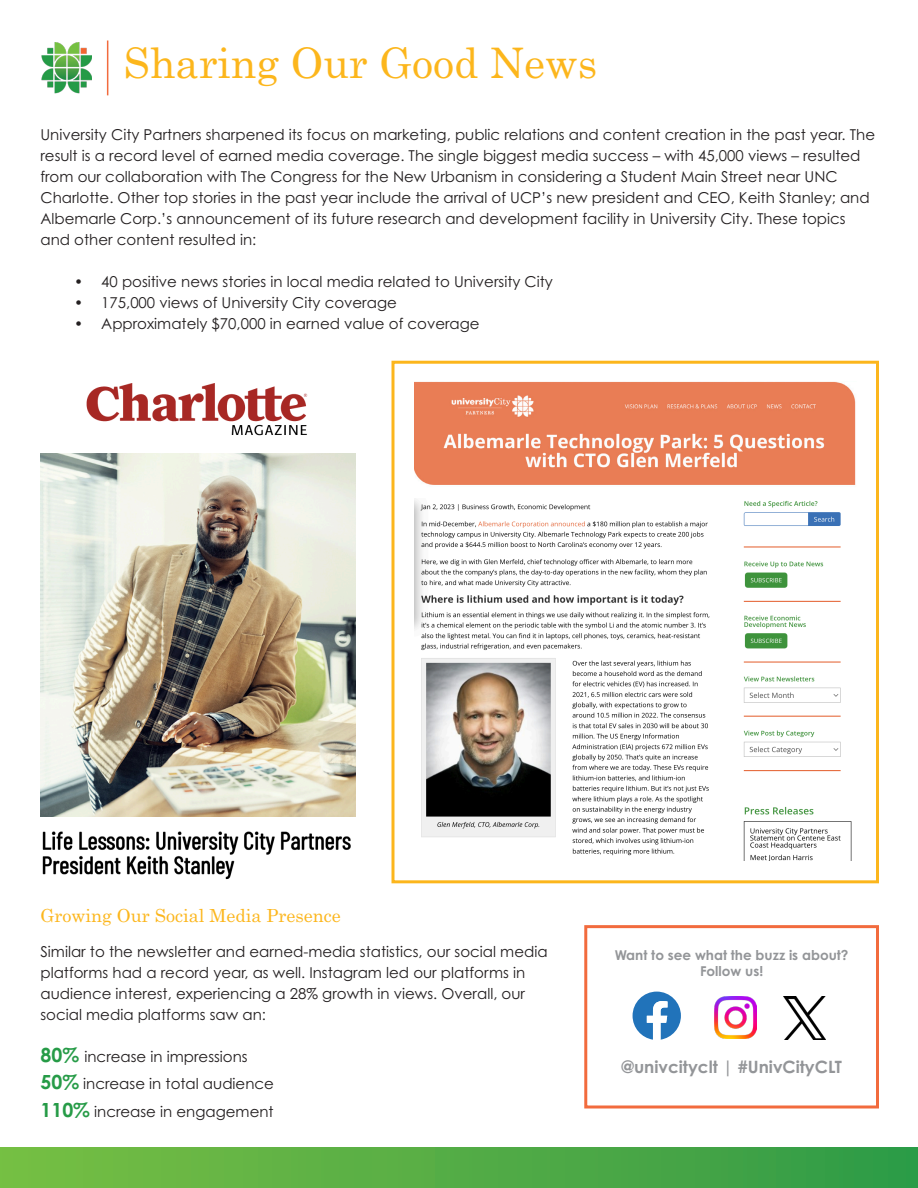
<style>
.page{position:relative;width:918px;height:1188px;background:#fff}
.page>*{position:absolute;margin:0;border:0;box-sizing:border-box;transform-origin:0 0}
.t1{font:42px "Century Schoolbook Std";color:#fcb61c}
.Section_Header{font:18px "Century Schoolbook Std";color:#fcb61c}
.t2{font:700 16.95px "Century Gothic Pro";color:#939598}
.t3{font:15px/21px "Century Gothic Pro";color:#231f20}
.t4{font:700 13.65px "Century Gothic Pro";color:#939598}
.s1{font-weight:700;font-size:19.5px;color:#269b47}
</style>
<div class="page">
<div style="left:0;top:1148px;width:918px;height:40px;background:linear-gradient(to right,#78bf43,#2f9b47)"></div>
<img style="left:41px;top:42px;width:51px;height:52px">
<hr style="left:107px;top:40px;width:1px;height:55px;background:#f26b3d">
<img style="left:86px;top:383px;width:222px;height:53px">
<img style="left:41px;top:453px;width:314px;height:363px">
<img style="left:42px;top:831px;width:309px;height:49px">
<img style="left:414px;top:381px;width:442px;height:104px">
<img style="left:414px;top:499px;width:438px;height:362px">
<img style="left:783px;top:996px;width:43px;height:44px">
<img style="left:714px;top:997px;width:42px;height:42px">
<svg style="left:633px;top:992px;width:48px;height:48px"></svg>
<div style="left:584px;top:925px;width:295px;height:183px;border:3px solid #f26b3d"></div>
<div style="left:392px;top:361px;width:487px;height:522px;border:3px solid #fcb61c"></div>
<p class="t1" style="left:124px;top:37px;width:475px">Sharing Our Good News</p>
<p class="t3" style="left:40px;top:124px;width:836px">University City Partners sharpened its focus on marketing, public relations and content creation in the past year. The result is a record level of earned media coverage. The single biggest media success – with 45,000 views – resulted from our collaboration with The Congress for the New Urbanism in considering a Student Main Street near UNC Charlotte. Other top stories in the past year include the arrival of UCP’s new president and CEO, Keith Stanley; and Albemarle Corp.’s announcement of its future research and development facility in University City. These topics and other content resulted in:</p>
<p class="t3" style="left:74px;top:271px;width:480px">• 40 positive news stories in local media related to University City</p>
<p class="t3" style="left:74px;top:292px;width:324px">• 175,000 views of University City coverage</p>
<p class="t3" style="left:74px;top:313px;width:407px">• Approximately $70,000 in earned value of coverage</p>
<p class="Section_Header" style="left:40px;top:904px;width:302px">Growing Our Social Media Presence</p>
<p class="t3" style="left:40px;top:941px;width:509px">Similar to the newsletter and earned-media statistics, our social media platforms had a record year, as well. Instagram led our platforms in audience interest, experiencing a 28% growth in views. Overall, our social media platforms saw an:</p>
<p class="t3" style="left:40px;top:1046px;width:209px"><span class="s1">80%</span> increase in impressions</p>
<p class="t3" style="left:40px;top:1073px;width:235px"><span class="s1">50%</span> increase in total audience</p>
<p class="t3" style="left:40px;top:1101px;width:235px"><span class="s1">110%</span> increase in engagement</p>
<p class="t4" style="left:615px;top:946px;width:235px">Want to see what the buzz is about?</p>
<p class="t4" style="left:700px;top:962px;width:65px">Follow us!</p>
<p class="t2" style="left:621px;top:1057px;width:222px">@univcityclt | #UnivCityCLT</p>
</div>
